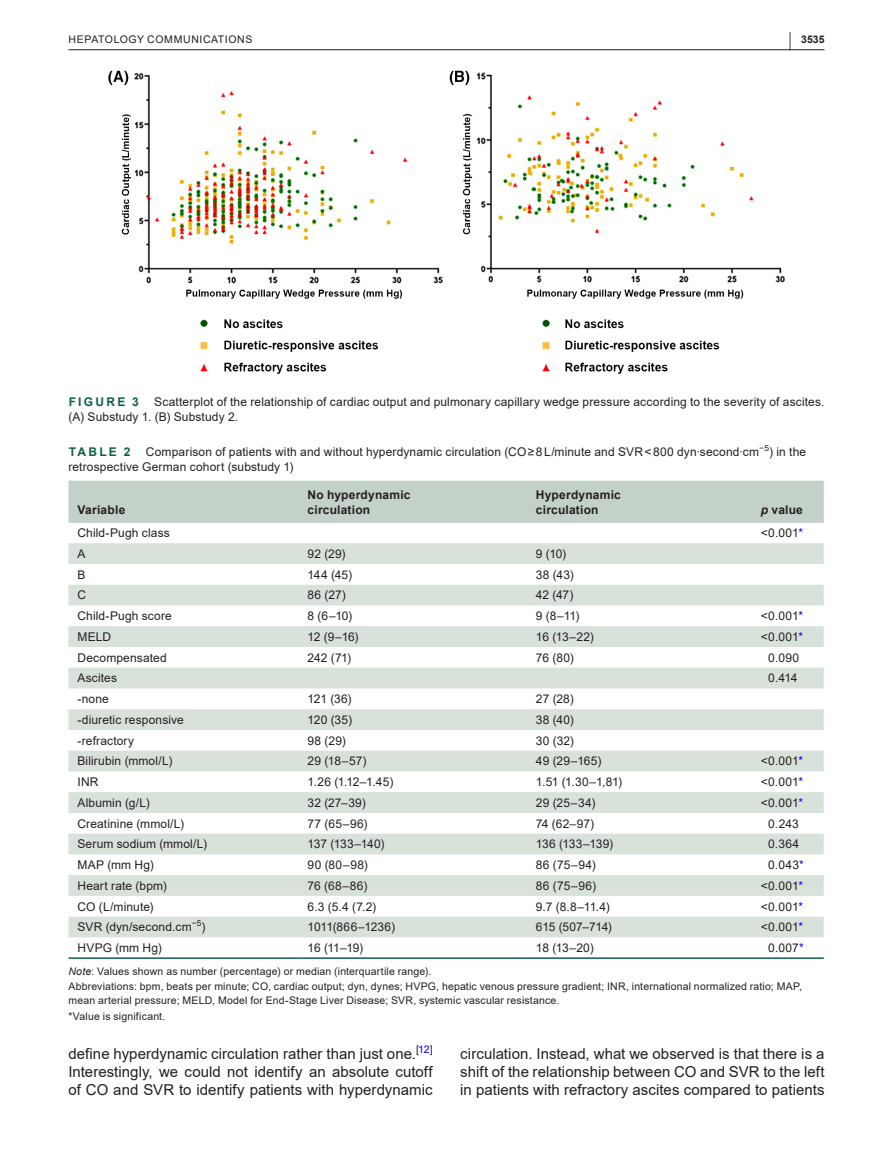
<style>
.page{position:relative;width:893px;height:1174px;background:#fff}
.page>*{position:absolute;margin:0;border:0;box-sizing:border-box;transform-origin:0 0}
.t1{font:700 19.5px "Arial";color:#231f20;scale:.38 1}
.t2{font:15px/18px "Arial";color:#231f20}
.t3{font:12px/15px "Arial";letter-spacing:.01em;color:#231f20}
.t4{font:700 12px/15px "Arial";letter-spacing:.015em;color:#231f20}
.t5{font:12px "Arial";letter-spacing:-.02em;color:#231f20}
.t6{font:700 12px "Arial";letter-spacing:.19em;color:#0d6341}
.t7{font:10.5px/15.8px "Arial";letter-spacing:.015em;color:#231f20}
.t8{font:10.5px "Arial";letter-spacing:.055em;color:#231f20}
.t9{font:700 10.5px "Arial";color:#231f20}
.t10{font:8.4px "Arial";color:#231f20}
.s1{font-style:italic}
.s2{color:#00f}
</style>
<div class="page">
<hr style="left:68px;top:49px;width:756px;height:1px;background:#231f20">
<img style="left:108px;top:70px;width:677px;height:304px">
<div style="left:68px;top:480px;width:756px;height:43px;background:#c4d1c8"></div>
<svg style="left:68px;top:543px;width:756px;height:394px;fill:#dae2dc"></svg>
<hr style="left:68px;top:957px;width:231px;height:2px;background:#0d6341">
<hr style="left:299px;top:957px;width:228px;height:2px;background:#0d6341">
<hr style="left:527px;top:957px;width:225px;height:2px;background:#0d6341">
<hr style="left:752px;top:957px;width:72px;height:2px;background:#0d6341">
<h1 class="t1" style="left:789px;top:25px;width:7px">|</h1>
<p class="t8" style="left:69px;top:32px;width:185px">HEPATOLOGY COMMUNICATIONS</p>
<p class="t9" style="left:801px;top:32px;width:25px">3535</p>
<p class="t3" style="left:68px;top:394px;width:758px;text-indent:86px">Scatterplot of the relationship of cardiac output and pulmonary capillary wedge pressure according to the severity of ascites. (A) Substudy 1. (B) Substudy 2.</p>
<p class="t6" style="left:69px;top:443px;width:63px">TABLE 2</p>
<p class="t3" style="left:146px;top:444px;width:615px">Comparison of patients with and without hyperdynamic circulation (CO≥8L/minute and SVR&lt;800 dyn∙second∙cm</p>
<p class="t10" style="left:759px;top:442px;width:11px">−5</p>
<p class="t3" style="left:769px;top:444px;width:39px">) in the</p>
<p class="t3" style="left:68px;top:459px;width:227px">retrospective German cohort (substudy 1)</p>
<p class="t4" style="left:77px;top:502px;width:49px">Variable</p>
<p class="t6" style="left:69px;top:393px;width:72px">FIGURE 3</p>
<p class="t4" style="left:308px;top:487px;width:104px">No hyperdynamic circulation</p>
<p class="t4" style="left:536px;top:487px;width:86px">Hyperdynamic circulation</p>
<p class="t4" style="left:761px;top:502px;width:44px"><span class="s1">p</span> value</p>
<p class="t3" style="left:77px;top:525px;width:94px">Child-Pugh class</p>
<p class="t3" style="left:761px;top:525px;width:44px">&lt;0.001<span class="s2">*</span></p>
<p class="t3" style="left:77px;top:546px;width:10px">A</p>
<p class="t3" style="left:308px;top:546px;width:39px">92 (29)</p>
<p class="t3" style="left:536px;top:546px;width:32px">9 (10)</p>
<p class="t3" style="left:77px;top:567px;width:10px">B</p>
<p class="t3" style="left:308px;top:567px;width:46px">144 (45)</p>
<p class="t3" style="left:536px;top:567px;width:39px">38 (43)</p>
<p class="t3" style="left:77px;top:587px;width:10px">C</p>
<p class="t3" style="left:308px;top:587px;width:40px">86 (27)</p>
<p class="t3" style="left:536px;top:587px;width:39px">42 (47)</p>
<p class="t3" style="left:77px;top:608px;width:96px">Child-Pugh score</p>
<p class="t3" style="left:308px;top:608px;width:46px">8 (6–10)</p>
<p class="t3" style="left:536px;top:608px;width:45px">9 (8–11)</p>
<p class="t3" style="left:761px;top:608px;width:44px">&lt;0.001<span class="s2">*</span></p>
<p class="t3" style="left:77px;top:629px;width:35px">MELD</p>
<p class="t3" style="left:308px;top:629px;width:52px">12 (9–16)</p>
<p class="t3" style="left:536px;top:629px;width:59px">16 (13–22)</p>
<p class="t3" style="left:761px;top:629px;width:44px">&lt;0.001<span class="s2">*</span></p>
<p class="t3" style="left:77px;top:650px;width:91px">Decompensated</p>
<p class="t3" style="left:308px;top:650px;width:45px">242 (71)</p>
<p class="t3" style="left:536px;top:650px;width:39px">76 (80)</p>
<p class="t3" style="left:768px;top:650px;width:32px">0.090</p>
<p class="t3" style="left:77px;top:670px;width:41px">Ascites</p>
<p class="t3" style="left:768px;top:670px;width:31px">0.414</p>
<p class="t3" style="left:77px;top:691px;width:33px">-none</p>
<p class="t3" style="left:308px;top:691px;width:46px">121 (36)</p>
<p class="t3" style="left:536px;top:691px;width:39px">27 (28)</p>
<p class="t3" style="left:77px;top:712px;width:108px">-diuretic responsive</p>
<p class="t3" style="left:308px;top:712px;width:46px">120 (35)</p>
<p class="t3" style="left:536px;top:712px;width:40px">38 (40)</p>
<p class="t3" style="left:77px;top:733px;width:58px">-refractory</p>
<p class="t3" style="left:308px;top:733px;width:40px">98 (29)</p>
<p class="t3" style="left:536px;top:733px;width:39px">30 (32)</p>
<p class="t3" style="left:77px;top:753px;width:96px">Bilirubin (mmol/L)</p>
<p class="t3" style="left:308px;top:753px;width:60px">29 (18–57)</p>
<p class="t3" style="left:536px;top:753px;width:67px">49 (29–165)</p>
<p class="t3" style="left:761px;top:753px;width:44px">&lt;0.001<span class="s2">*</span></p>
<p class="t3" style="left:77px;top:774px;width:23px">INR</p>
<p class="t3" style="left:308px;top:774px;width:87px">1.26 (1.12–1.45)</p>
<p class="t3" style="left:536px;top:774px;width:88px">1.51 (1.30–1,81)</p>
<p class="t3" style="left:761px;top:774px;width:44px">&lt;0.001<span class="s2">*</span></p>
<p class="t3" style="left:77px;top:795px;width:74px">Albumin (g/L)</p>
<p class="t3" style="left:308px;top:795px;width:60px">32 (27–39)</p>
<p class="t3" style="left:536px;top:795px;width:61px">29 (25–34)</p>
<p class="t3" style="left:761px;top:795px;width:44px">&lt;0.001<span class="s2">*</span></p>
<p class="t3" style="left:77px;top:816px;width:108px">Creatinine (mmol/L)</p>
<p class="t3" style="left:308px;top:816px;width:62px">77 (65–96)</p>
<p class="t3" style="left:536px;top:816px;width:60px">74 (62–97)</p>
<p class="t3" style="left:768px;top:816px;width:32px">0.243</p>
<p class="t3" style="left:77px;top:836px;width:131px">Serum sodium (mmol/L)</p>
<p class="t5" style="left:308px;top:836px;width:78px">137 (133–140)</p>
<p class="t3" style="left:536px;top:836px;width:79px">136 (133–139)</p>
<p class="t3" style="left:768px;top:836px;width:33px">0.364</p>
<p class="t3" style="left:77px;top:857px;width:78px">MAP (mm Hg)</p>
<p class="t3" style="left:308px;top:857px;width:62px">90 (80–98)</p>
<p class="t3" style="left:536px;top:857px;width:61px">86 (75–94)</p>
<p class="t3" style="left:768px;top:857px;width:37px">0.043<span class="s2">*</span></p>
<p class="t3" style="left:77px;top:878px;width:91px">Heart rate (bpm)</p>
<p class="t3" style="left:308px;top:878px;width:61px">76 (68–86)</p>
<p class="t3" style="left:536px;top:878px;width:62px">86 (75–96)</p>
<p class="t3" style="left:761px;top:878px;width:44px">&lt;0.001<span class="s2">*</span></p>
<p class="t3" style="left:77px;top:898px;width:78px">CO (L/minute)</p>
<p class="t3" style="left:308px;top:898px;width:70px">6.3 (5.4 (7.2)</p>
<p class="t3" style="left:536px;top:898px;width:75px">9.7 (8.8–11.4)</p>
<p class="t3" style="left:761px;top:898px;width:44px">&lt;0.001<span class="s2">*</span></p>
<p class="t3" style="left:77px;top:919px;width:130px">SVR (dyn/second.cm<sup>−5</sup>)</p>
<p class="t3" style="left:308px;top:919px;width:89px">1011(866–1236)</p>
<p class="t5" style="left:536px;top:919px;width:77px">615 (507–714)</p>
<p class="t3" style="left:761px;top:919px;width:44px">&lt;0.001<span class="s2">*</span></p>
<p class="t3" style="left:77px;top:940px;width:86px">HVPG (mm Hg)</p>
<p class="t3" style="left:308px;top:940px;width:57px">16 (11–19)</p>
<p class="t3" style="left:536px;top:940px;width:59px">18 (13–20)</p>
<p class="t3" style="left:768px;top:940px;width:37px">0.007<span class="s2">*</span></p>
<p class="t7" style="left:68px;top:963px;width:735px"><span class="s1">Note</span>: Values shown as number (percentage) or median (interquartile range).<br>Abbreviations: bpm, beats per minute; CO, cardiac output; dyn, dynes; HVPG, hepatic venous pressure gradient; INR, international normalized ratio; MAP,</p>
<p class="t7" style="left:68px;top:992px;width:492px">mean arterial pressure; MELD, Model for End-Stage Liver Disease; SVR, systemic vascular resistance. *Value is significant.</p>
<p class="t2" style="left:68px;top:1045px;width:349px">define hyperdynamic circulation rather than just one.</p>
<p class="t7" style="left:416px;top:1041px;width:18px">[<span class="s2">12</span>]</p>
<p class="t2" style="left:68px;top:1063px;width:366px">Interestingly, we could not identify an absolute cutoff of CO and SVR to identify patients with hyperdynamic</p>
<p class="t2" style="left:460px;top:1045px;width:366px;text-align:justify">circulation. Instead, what we observed is that there is a shift of the relationship between CO and SVR to the left in patients with refractory ascites compared to patients</p>
</div>
